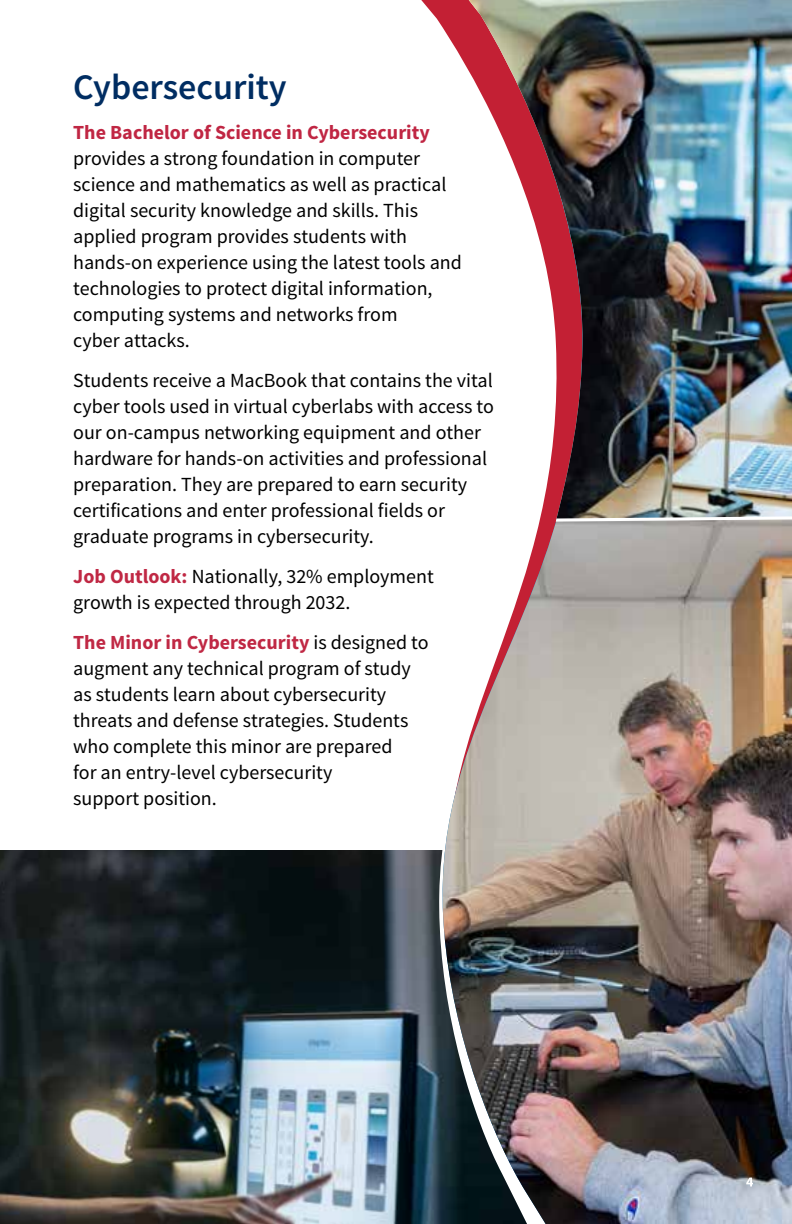
<style>
.page{position:relative;width:792px;height:1224px;background:#fff}
.page>*{position:absolute;margin:0;border:0;box-sizing:border-box;transform-origin:0 0}
.t1{font:600 36px "Source Sans Pro";color:#002d62}
.t2{font:20px/26px "Source Sans Pro";color:#000}
.t3{font:700 20px "Source Sans Pro";color:#c02643}
.s1{font-weight:700;color:#c02844}
</style>
<div class="page">
<img style="left:0;top:850px;width:407px;height:374px">
<svg style="left:407px;top:0;width:31px;height:1224px"></svg>
<img style="left:438px;top:522px;width:354px;height:702px">
<svg style="left:456px;top:0;width:336px;height:522px"></svg>
<img style="left:469px;top:0;width:323px;height:518px">
<svg style="left:746px;top:1178px;width:7px;height:8px"></svg>
<h1 class="t1" style="left:73px;top:64px;width:215px">Cybersecurity</h1>
<p class="t3" style="left:73px;top:120px;width:358px">The Bachelor of Science in Cybersecurity</p>
<p class="t2" style="left:73px;top:146px;width:390px">provides a strong foundation in computer science and mathematics as well as practical digital security knowledge and skills. This applied program provides students with hands-on experience using the latest tools and technologies to protect digital information, computing systems and networks from<br>cyber attacks.</p>
<p class="t2" style="left:73px;top:368px;width:422px">Students receive a MacBook that contains the vital cyber tools used in virtual cyberlabs with access to our on-campus networking equipment and other hardware for hands-on activities and professional preparation. They are prepared to earn security certifications and enter professional fields or graduate programs in cybersecurity.</p>
<p class="t2" style="left:73px;top:564px;width:362px"><span class="s1">Job Outlook:</span> Nationally, 32% employment growth is expected through 2032.</p>
<p class="t2" style="left:73px;top:630px;width:357px"><span class="s1">The Minor in Cybersecurity</span> is designed to augment any technical program of study as students learn about cybersecurity threats and defense strategies. Students who complete this minor are prepared<br>for an entry-level cybersecurity<br>support position.</p>
</div>
